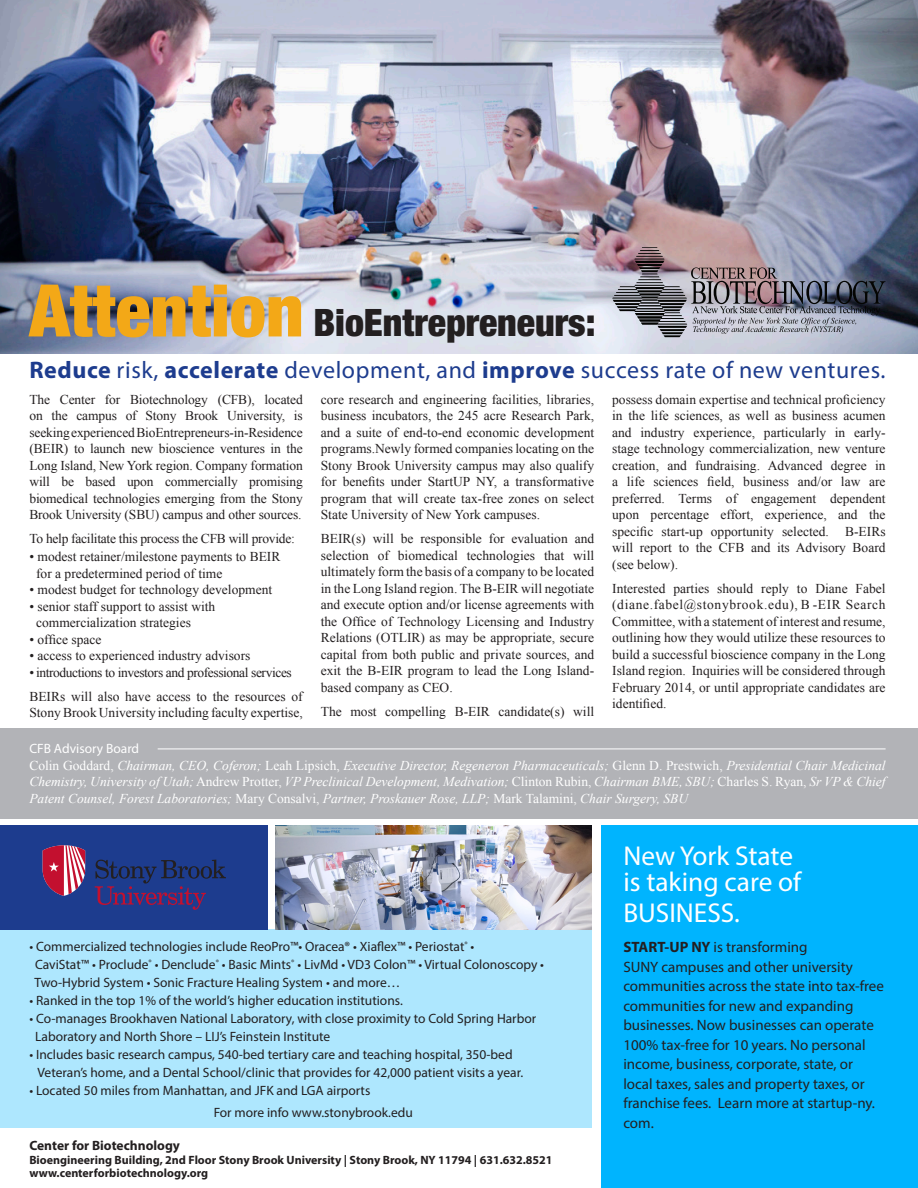
<style>
.page{position:relative;width:918px;height:1188px;background:#fff}
.page>*{position:absolute;margin:0;border:0;box-sizing:border-box;transform-origin:0 0}
.t1{font:900 condensed 37.8px "Helvetica Neue LT Std";color:#231f20}
.t2{font:27.3px/25.5px "Myriad Pro";color:#fff}
.t3{font:24px "Myriad Pro";letter-spacing:.025em;color:#1d3c8e}
.t4{font:15px/19.5px "Myriad Pro";color:#231f20}
.t5{font:13.5px/16.5px "Times New Roman";color:#231f20;text-align:justify}
.t6{font:13.5px/18px "Myriad Pro";color:#231f20}
.t7{font:italic 13.5px/16.5px "Times New Roman";color:#fff;text-align:justify}
.t8{font:13.5px "Times New Roman";letter-spacing:-.03em;color:#231f20}
.t9{font:13.5px "Times New Roman";letter-spacing:-.02em;color:#231f20}
.t10{font:700 13.5px "Myriad Pro";color:#231f20}
.t11{font:13.5px "Myriad Pro";color:#fff}
.t12{font:700 12px/13.5px "Myriad Pro";color:#231f20}
.s1{font-size:72.6px;color:#f3a817}
.s2{font-weight:700}
.s3{font-style:normal}
</style>
<div class="page">
<div style="left:0;top:729px;width:918px;height:90px;background:#b2b3b7"></div>
<div style="left:0;top:929px;width:592px;height:199px;background:#aee7fe"></div>
<img style="left:0;top:0;width:918px;height:354px">
<div style="left:0;top:825px;width:267px;height:104px;background:#1d3c8e"></div>
<img style="left:276px;top:825px;width:316px;height:104px">
<div style="left:601px;top:825px;width:317px;height:363px;background:#00b4fe"></div>
<svg style="left:43px;top:845px;width:42px;height:51px;background:#b75574"></svg>
<svg style="left:95px;top:860px;width:131px;height:50px"></svg>
<img style="left:612px;top:247px;width:274px;height:90px">
<hr style="left:158px;top:749px;width:728px;height:1px;background:#fff">
<p class="t1" style="left:29px;top:300px;width:568px"><span class="s1">Attention</span> BioEntrepreneurs:</p>
<p class="t3" style="left:29px;top:355px;width:858px"><span class="s2">Reduce</span> risk, <span class="s2">accelerate</span> development, and <span class="s2">improve</span> success rate of new ventures.</p>
<p class="t5" style="left:29px;top:391px;width:275px">The Center for Biotechnology (CFB), located on the campus of Stony Brook University, is seeking experienced BioEntrepreneurs-in-Residence (BEIR) to launch new bioscience ventures in the Long Island, New York region. Company formation will be based upon commercially promising biomedical technologies emerging from the Stony Brook University (SBU) campus and other sources.</p>
<p class="t9" style="left:29px;top:530px;width:267px">To help facilitate this process the CFB will provide:</p>
<p class="t5" style="left:36px;top:548px;width:246px;text-indent:-7px">• modest retainer/milestone payments to BEIR for a predetermined period of time</p>
<p class="t5" style="left:29px;top:581px;width:244px">• modest budget for technology development</p>
<p class="t5" style="left:36px;top:598px;width:181px;text-indent:-7px">• senior staff support to assist with commercialization strategies</p>
<p class="t5" style="left:29px;top:631px;width:74px">• office space</p>
<p class="t5" style="left:29px;top:647px;width:223px">• access to experienced industry advisors</p>
<p class="t8" style="left:29px;top:663px;width:264px">• introductions to investors and professional services</p>
<p class="t5" style="left:29px;top:688px;width:275px">BEIRs will also have access to the resources of<br>Stony Brook University including faculty expertise,</p>
<p class="t5" style="left:321px;top:391px;width:275px">core research and engineering facilities, libraries, business incubators, the 245 acre Research Park, and a suite of end-to-end economic development programs.Newly formed companies locating on the Stony Brook University campus may also qualify for benefits under StartUP NY, a transformative program that will create tax-free zones on select State University of New York campuses.</p>
<p class="t5" style="left:321px;top:530px;width:275px">BEIR(s) will be responsible for evaluation and selection of biomedical technologies that will ultimately form the basis of a company to be located in the Long Island region. The B-EIR will negotiate and execute option and/or license agreements with the Office of Technology Licensing and Industry Relations (OTLIR) as may be appropriate, secure capital from both public and private sources, and exit the B-EIR program to lead the Long Island&shy;based company as CEO.</p>
<p class="t5" style="left:321px;top:703px;width:275px">The most compelling B-EIR candidate(s) will</p>
<p class="t5" style="left:612px;top:391px;width:275px">possess domain expertise and technical proficiency in the life sciences, as well as business acumen and industry experience, particularly in early&shy;stage technology commercialization, new venture creation, and fundraising. Advanced degree in a life sciences field, business and/or law are preferred. Terms of engagement dependent upon percentage effort, experience, and the specific start-up opportunity selected. B-EIRs will report to the CFB and its Advisory Board (see below).</p>
<p class="t5" style="left:612px;top:580px;width:275px">Interested parties should reply to Diane Fabel (diane.fabel@stonybrook.edu), B -EIR Search Committee, with a statement of interest and resume, outlining how they would utilize these resources to build a successful bioscience company in the Long Island region. Inquiries will be considered through February 2014, or until appropriate candidates are identified.</p>
<p class="t11" style="left:29px;top:740px;width:111px">CFB Advisory Board</p>
<p class="t7" style="left:29px;top:757px;width:858px"><span class="s3">Colin Goddard,</span> Chairman, CEO, Coferon; <span class="s3">Leah Lipsich,</span> Executive Director, Regeneron Pharmaceuticals; <span class="s3">Glenn D. Prestwich,</span> Presidential Chair Medicinal Chemistry, University of Utah; <span class="s3">Andrew Protter,</span> VP Preclinical Development, Medivation; <span class="s3">Clinton Rubin,</span> Chairman BME, SBU; <span class="s3">Charles S. Ryan,</span> Sr VP &amp; Chief Patent Counsel, Forest Laboratories; <span class="s3">Mary Consalvi,</span> Partner, Proskauer Rose, LLP; <span class="s3">Mark Talamini,</span> Chair Surgery, SBU</p>
<p class="t6" style="left:35px;top:937px;width:511px;text-indent:-5px">• Commercialized technologies include ReoPro™• Oracea® • Xiaflex™ • Periostat<sup>®</sup> •<br>CaviStat™ • Proclude<sup>®</sup> • Denclude<sup>®</sup> • Basic Mints<sup>®</sup> • LivMd • VD3 Colon™ • Virtual Colonoscopy •<br>Two-Hybrid System • Sonic Fracture Healing System • and more…</p>
<p class="t6" style="left:29px;top:991px;width:375px">• Ranked in the top 1% of the world’s higher education institutions.</p>
<p class="t6" style="left:35px;top:1009px;width:503px;text-indent:-6px">• Co-manages Brookhaven National Laboratory, with close proximity to Cold Spring Harbor<br>Laboratory and North Shore – LIJ’s Feinstein Institute</p>
<p class="t6" style="left:38px;top:1045px;width:487px;text-indent:-8px">• Includes basic research campus, 540-bed tertiary care and teaching hospital, 350-bed<br>Veteran’s home, and a Dental School/clinic that provides for 42,000 patient visits a year.</p>
<p class="t6" style="left:29px;top:1081px;width:343px">• Located 50 miles from Manhattan, and JFK and LGA airports</p>
<p class="t6" style="left:214px;top:1104px;width:201px">For more info www.stonybrook.edu</p>
<p class="t10" style="left:29px;top:1137px;width:152px">Center for Biotechnology</p>
<p class="t12" style="left:29px;top:1153px;width:525px">Bioengineering Building, 2nd Floor Stony Brook University | Stony Brook, NY 11794 | 631.632.8521 www.centerforbiotechnology.org</p>
<p class="t2" style="left:623px;top:843px;width:179px">New York State is taking care of</p>
<p class="t2" style="left:623px;top:900px;width:118px">BUSINESS.</p>
<p class="t4" style="left:623px;top:937px;width:262px"><span class="s2">START-UP NY</span> is transforming<br>SUNY campuses and other university communities across the state into tax-free communities for new and expanding businesses. Now businesses can operate 100% tax-free for 10 years. No personal income, business, corporate, state, or local taxes, sales and property taxes, or franchise fees. Learn more at startup-ny. com.</p>
</div>
